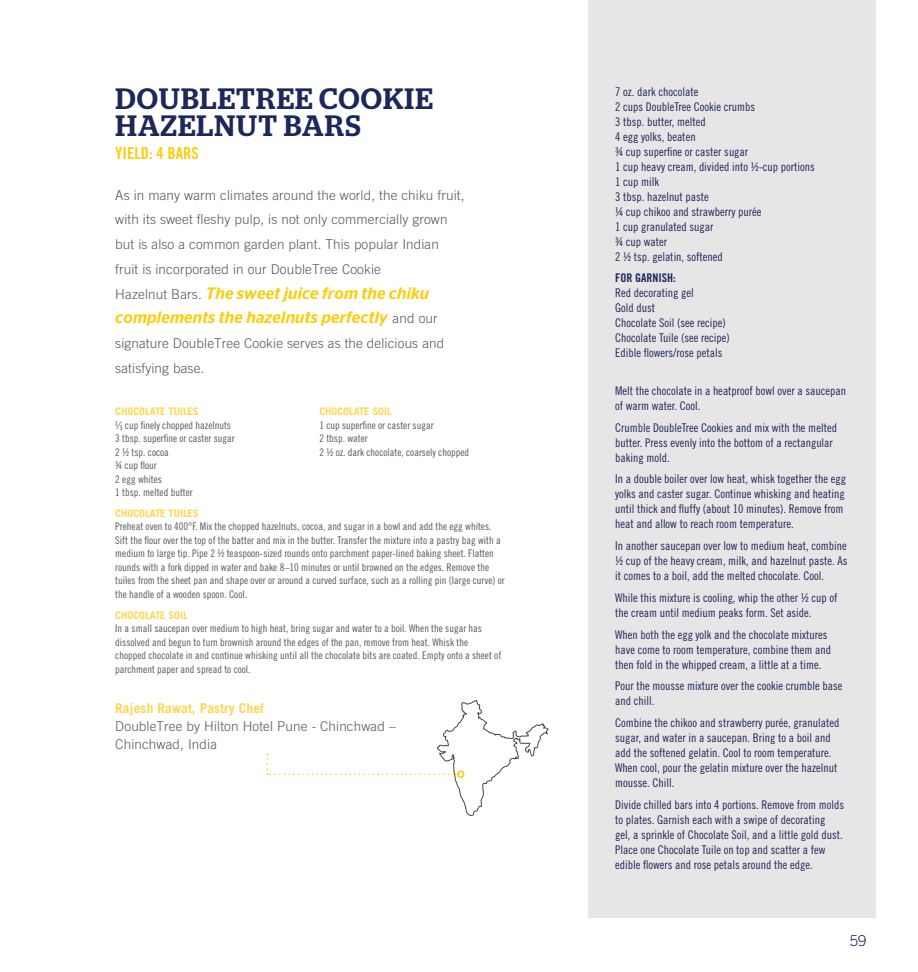
<style>
.page{position:relative;width:918px;height:972px;background:#fff}
.page>*{position:absolute;margin:0;border:0;box-sizing:border-box;transform-origin:0 0}
.Recipe_TITLE{font:500 29.4px/27px "Stag";letter-spacing:.04em;color:#1c285a}
.Spread_STORY{font:italic 500 16.5px/24.8px "Stag Sans";letter-spacing:.01em;color:#fdcd09}
.Yield{font:16.5px "Trade Gothic Bold Cond Twenty";color:#fdcd09}
.t1{font:300 15px "Trade Gothic";color:#1c285a}
.Spread_STORY-2{font:300 13.5px/24.8px "Trade Gothic";letter-spacing:.01em;color:#57585a}
.Spread_STORY-3{font:700 13.5px "Trade Gothic";letter-spacing:.01em;color:#fed64d}
.recipe_Instructions{font:12px/15px "Trade Gothic Cond Eighteen";color:#1c285a}
.Ingredients{font:12px "Trade Gothic Cond Eighteen";color:#1c285a}
.Ingredients-2{font:12px "Trade Gothic Bold Cond Twenty";color:#1c285a}
.Ingredients-3{font:10.5px/13.5px "Trade Gothic Cond Eighteen";color:#57585a}
.Ingredients-4{font:700 10.5px "Trade Gothic";color:#fed64d}
.s1{font-family:"Trade Gothic";font-weight:300;font-style:normal;font-size:13.5px;color:#57585a}
</style>
<div class="page">
<div style="left:589px;top:0;width:287px;height:918px;background:#e8e5e6"></div>
<svg style="left:266px;top:700px;width:283px;height:116px"></svg>
<p class="Recipe_TITLE" style="left:116px;top:85px;width:319px">DOUBLETREE COOKIE<br>HAZELNUT BARS</p>
<p class="Yield" style="left:115px;top:143px;width:85px">YIELD: 4 BARS</p>
<p class="Spread_STORY-2" style="left:115px;top:182px;width:351px">As in many warm climates around the world, the chiku fruit, with its sweet fleshy pulp, is not only commercially grown but is also a common garden plant. This popular Indian fruit is incorporated in our DoubleTree Cookie</p>
<p class="Spread_STORY" style="left:115px;top:281px;width:324px"><span class="s1">Hazelnut Bars.</span> The sweet juice from the chiku complements the hazelnuts perfectly <span class="s1">and our</span></p>
<p class="Spread_STORY-2" style="left:115px;top:331px;width:331px">signature DoubleTree Cookie serves as the delicious and satisfying base.</p>
<p class="Ingredients-4" style="left:115px;top:405px;width:85px">CHOCOLATE TUILES</p>
<p class="Ingredients-3" style="left:115px;top:418px;width:117px">¹⁄³ cup finely chopped hazelnuts</p>
<p class="Ingredients-3" style="left:115px;top:432px;width:121px">3 tbsp. superfine or caster sugar</p>
<p class="Ingredients-3" style="left:115px;top:445px;width:55px">2 ½ tsp. cocoa</p>
<p class="Ingredients-3" style="left:115px;top:459px;width:43px">¾ cup flour</p>
<p class="Ingredients-3" style="left:115px;top:472px;width:48px">2 egg whites</p>
<p class="Ingredients-3" style="left:115px;top:486px;width:79px">1 tbsp. melted butter</p>
<p class="Ingredients-4" style="left:319px;top:405px;width:74px">CHOCOLATE SOIL</p>
<p class="Ingredients-3" style="left:319px;top:418px;width:116px">1 cup superfine or caster sugar</p>
<p class="Ingredients-3" style="left:319px;top:432px;width:50px">2 tbsp. water</p>
<p class="Ingredients-3" style="left:319px;top:445px;width:151px">2 ½ oz. dark chocolate, coarsely chopped</p>
<p class="Ingredients-4" style="left:115px;top:506px;width:85px">CHOCOLATE TUILES</p>
<p class="Ingredients-3" style="left:115px;top:520px;width:391px">Preheat oven to 400°F. Mix the chopped hazelnuts, cocoa, and sugar in a bowl and add the egg whites.<br>Sift the flour over the top of the batter and mix in the butter. Transfer the mixture into a pastry bag with a medium to large tip. Pipe 2 ½ teaspoon-sized rounds onto parchment paper-lined baking sheet. Flatten rounds with a fork dipped in water and bake 8–10 minutes or until browned on the edges. Remove the tuiles from the sheet pan and shape over or around a curved surface, such as a rolling pin (large curve) or the handle of a wooden spoon. Cool.</p>
<p class="Ingredients-4" style="left:115px;top:608px;width:74px">CHOCOLATE SOIL</p>
<p class="Ingredients-3" style="left:115px;top:622px;width:388px">In a small saucepan over medium to high heat, bring sugar and water to a boil. When the sugar has dissolved and begun to turn brownish around the edges of the pan, remove from heat. Whisk the chopped chocolate in and continue whisking until all the chocolate bits are coated. Empty onto a sheet of parchment paper and spread to cool.</p>
<p class="Spread_STORY-3" style="left:115px;top:700px;width:150px">Rajesh Rawat, Pastry Chef</p>
<p class="Spread_STORY-2" style="left:115px;top:717px;width:282px;line-height:18px">DoubleTree by Hilton Hotel Pune - Chinchwad –<br>Chinchwad, India</p>
<p class="Ingredients" style="left:615px;top:84px;width:85px">7 oz. dark chocolate</p>
<p class="Ingredients" style="left:615px;top:99px;width:141px">2 cups DoubleTree Cookie crumbs</p>
<p class="Ingredients" style="left:615px;top:114px;width:92px">3 tbsp. butter, melted</p>
<p class="Ingredients" style="left:615px;top:129px;width:82px">4 egg yolks, beaten</p>
<p class="Ingredients" style="left:615px;top:144px;width:135px">¾ cup superfine or caster sugar</p>
<p class="Ingredients" style="left:615px;top:159px;width:201px">1 cup heavy cream, divided into ½-cup portions</p>
<p class="Ingredients" style="left:615px;top:174px;width:45px">1 cup milk</p>
<p class="Ingredients" style="left:615px;top:189px;width:95px">3 tbsp. hazelnut paste</p>
<p class="Ingredients" style="left:615px;top:204px;width:148px">¼ cup chikoo and strawberry purée</p>
<p class="Ingredients" style="left:615px;top:219px;width:100px">1 cup granulated sugar</p>
<p class="Ingredients" style="left:615px;top:234px;width:53px">¾ cup water</p>
<p class="Ingredients" style="left:615px;top:249px;width:109px">2 ½ tsp. gelatin, softened</p>
<p class="Ingredients-2" style="left:615px;top:270px;width:62px">FOR GARNISH:</p>
<p class="Ingredients" style="left:615px;top:285px;width:80px">Red decorating gel</p>
<p class="Ingredients" style="left:615px;top:300px;width:41px">Gold dust</p>
<p class="Ingredients" style="left:615px;top:315px;width:112px">Chocolate Soil (see recipe)</p>
<p class="Ingredients" style="left:615px;top:330px;width:116px">Chocolate Tuile (see recipe)</p>
<p class="Ingredients" style="left:615px;top:345px;width:109px">Edible flowers/rose petals</p>
<p class="recipe_Instructions" style="left:615px;top:383px;width:233px">Melt the chocolate in a heatproof bowl over a saucepan of warm water. Cool.</p>
<p class="recipe_Instructions" style="left:615px;top:420px;width:223px">Crumble DoubleTree Cookies and mix with the melted butter. Press evenly into the bottom of a rectangular baking mold.</p>
<p class="recipe_Instructions" style="left:615px;top:472px;width:233px">In a double boiler over low heat, whisk together the egg yolks and caster sugar. Continue whisking and heating until thick and fluffy (about 10 minutes). Remove from heat and allow to reach room temperature.</p>
<p class="recipe_Instructions" style="left:615px;top:538px;width:234px;text-align:justify">In another saucepan over low to medium heat, combine ½ cup of the heavy cream, milk, and hazelnut paste. As it comes to a boil, add the melted chocolate. Cool.</p>
<p class="recipe_Instructions" style="left:615px;top:590px;width:224px">While this mixture is cooling, whip the other ½ cup of the cream until medium peaks form. Set aside.</p>
<p class="recipe_Instructions" style="left:615px;top:627px;width:217px">When both the egg yolk and the chocolate mixtures have come to room temperature, combine them and then fold in the whipped cream, a little at a time.</p>
<p class="recipe_Instructions" style="left:615px;top:679px;width:229px">Pour the mousse mixture over the cookie crumble base and chill.</p>
<p class="recipe_Instructions" style="left:615px;top:715px;width:226px">Combine the chikoo and strawberry purée, granulated sugar, and water in a saucepan. Bring to a boil and add the softened gelatin. Cool to room temperature.<br>When cool, pour the gelatin mixture over the hazelnut mousse. Chill.</p>
<p class="recipe_Instructions" style="left:615px;top:797px;width:231px">Divide chilled bars into 4 portions. Remove from molds to plates. Garnish each with a swipe of decorating<br>gel, a sprinkle of Chocolate Soil, and a little gold dust.<br>Place one Chocolate Tuile on top and scatter a few edible flowers and rose petals around the edge.</p>
<p class="t1" style="left:850px;top:932px;width:18px">59</p>
</div>
